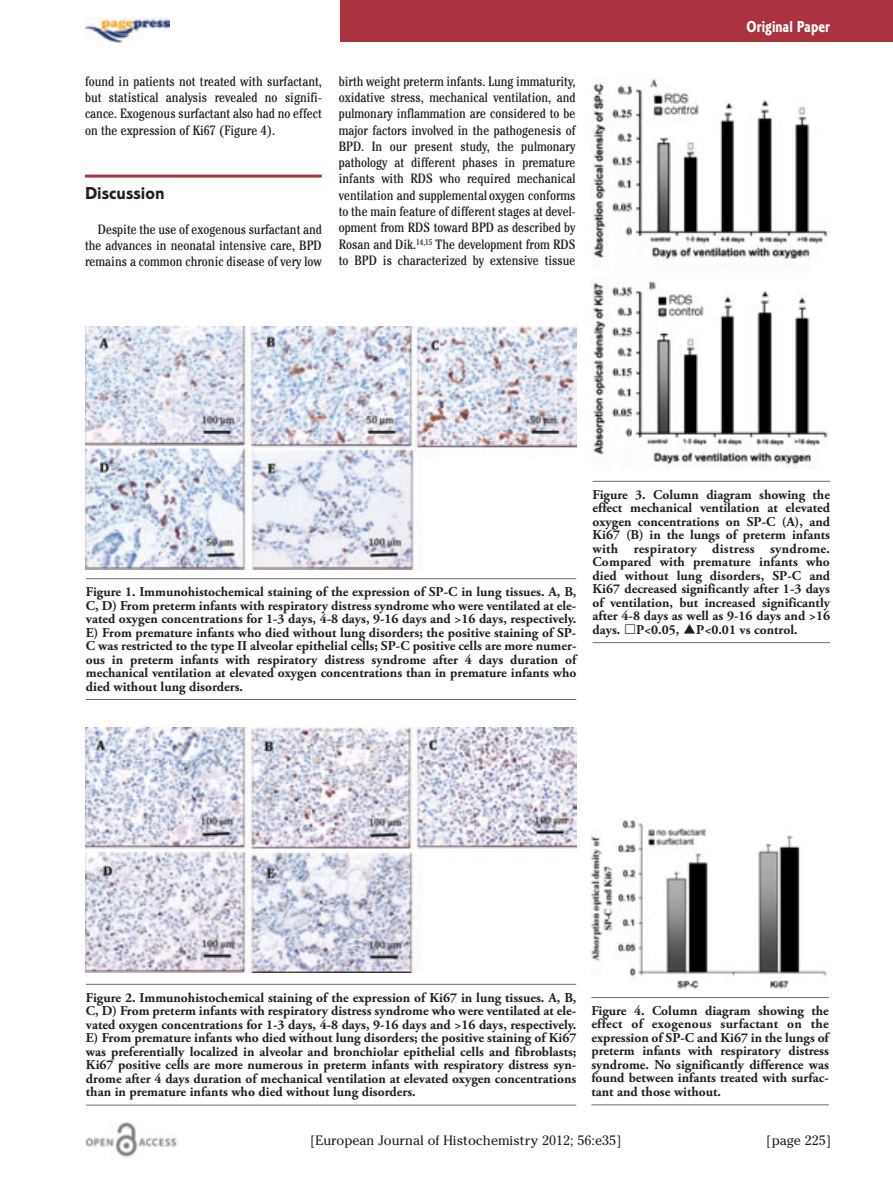
<style>
.page{position:relative;width:893px;height:1191px;background:#fff}
.page>*{position:absolute;margin:0;border:0;box-sizing:border-box;transform-origin:0 0}
.t1{font:18px "Corinthian Bold Plain";color:#231f20}
.t2{font:16.5px "Corinthian Bold Condensed Plain";color:#fff}
.t3{font:700 13.5px/13.5px "Adobe Garamond Pro";color:#231f20;text-align:justify}
.t4{font:condensed 13.5px/16.2px "Cheltenham";color:#231f20;text-align:justify}
.t5{font:13.5px "Cheltenham";color:#231f20}
.s1{font-family:"MS Gothic";font-weight:400}
</style>
<div class="page">
<div style="left:340px;top:0;width:553px;height:42px;background:#aa323f"></div>
<hr style="left:85px;top:175px;width:237px;height:3px;background:#aa323f">
<img style="left:86px;top:1123px;width:93px;height:35px">
<img style="left:85px;top:17px;width:84px;height:26px">
<hr style="left:86px;top:578px;width:490px;height:1px;background:#6c6d70">
<hr style="left:86px;top:699px;width:490px;height:1px;background:#6c6d70">
<img style="left:86px;top:326px;width:490px;height:244px">
<hr style="left:86px;top:984px;width:490px;height:1px;background:#6c6d70">
<hr style="left:86px;top:1104px;width:490px;height:1px;background:#6c6d70">
<img style="left:86px;top:727px;width:490px;height:245px">
<img style="left:591px;top:79px;width:239px;height:386px">
<hr style="left:593px;top:481px;width:237px;height:1px;background:#6c6d70">
<hr style="left:593px;top:642px;width:237px;height:1px;background:#6c6d70">
<img style="left:591px;top:820px;width:236px;height:169px">
<hr style="left:591px;top:997px;width:238px;height:1px;background:#6c6d70">
<hr style="left:591px;top:1104px;width:238px;height:1px;background:#6c6d70">
<p class="t4" style="left:85px;top:75px;width:238px">found in patients not treated with surfactant, but statistical analysis revealed no signifi&shy;cance. Exogenous surfactant also had no effect on the expression of Ki67 (Figure 4).</p>
<h1 class="t1" style="left:85px;top:187px;width:81px">Discussion</h1>
<p class="t4" style="left:85px;top:222px;width:238px;text-indent:13px">Despite the use of exogenous surfactant and the advances in neonatal intensive care, BPD remains a common chronic disease of very low</p>
<p class="t4" style="left:339px;top:75px;width:238px">birth weight preterm infants. Lung immaturity, oxidative stress, mechanical ventilation, and pulmonary inflammation are considered to be major factors involved in the pathogenesis of BPD. In our present study, the pulmonary pathology at different phases in premature infants with RDS who required mechanical ventilation and supplemental oxygen conforms to the main feature of different stages at devel&shy;opment from RDS toward BPD as described by Rosan and Dik.<sup>14,15</sup> The development from RDS to BPD is characterized by extensive tissue</p>
<p class="t2" style="left:747px;top:21px;width:85px">Original Paper</p>
<p class="t3" style="left:86px;top:586px;width:492px">Figure 1. Immunohistochemical staining of the expression of SP-C in lung tissues. A, B, C, D) From preterm infants with respiratory distress syndrome who were ventilated at ele&shy;vated oxygen concentrations for 1-3 days, 4-8 days, 9-16 days and &gt;16 days, respectively.<br>E) From premature infants who died without lung disorders; the positive staining of SP-C was restricted to the type II alveolar epithelial cells; SP-C positive cells are more numer&shy;ous in preterm infants with respiratory distress syndrome after 4 days duration of mechanical ventilation at elevated oxygen concentrations than in premature infants who died without lung disorders.</p>
<p class="t3" style="left:593px;top:489px;width:239px">Figure 3. Column diagram showing the effect mechanical ventilation at elevated oxygen concentrations on SP-C (A), and Ki67 (B) in the lungs of preterm infants with respiratory distress syndrome.<br>Compared with premature infants who died without lung disorders, SP-C and Ki67 decreased significantly after 1-3 days of ventilation, but increased significantly after 4-8 days as well as 9-16 days and &gt;16 days. P&lt;0.05, <span class="s1">▲</span>P&lt;0.01 vs control.</p>
<p class="t3" style="left:86px;top:991px;width:492px">Figure 2. Immunohistochemical staining of the expression of Ki67 in lung tissues. A, B, C, D) From preterm infants with respiratory distress syndrome who were ventilated at ele&shy;vated oxygen concentrations for 1-3 days, 4-8 days, 9-16 days and &gt;16 days, respectively.<br>E) From premature infants who died without lung disorders; the positive staining of Ki67 was preferentially localized in alveolar and bronchiolar epithelial cells and fibroblasts; Ki67 positive cells are more numerous in preterm infants with respiratory distress syn&shy;drome after 4 days duration of mechanical ventilation at elevated oxygen concentrations than in premature infants who died without lung disorders.</p>
<p class="t3" style="left:591px;top:1005px;width:239px">Figure 4. Column diagram showing the effect of exogenous surfactant on the expression of SP-C and Ki67 in the lungs of preterm infants with respiratory distress syndrome. No significantly difference was found between infants treated with surfac&shy;tant and those without.</p>
<p class="t5" style="left:310px;top:1132px;width:313px">[European Journal of Histochemistry 2012; 56:e35]</p>
<p class="t5" style="left:766px;top:1132px;width:66px">[page 225]</p>
</div>
